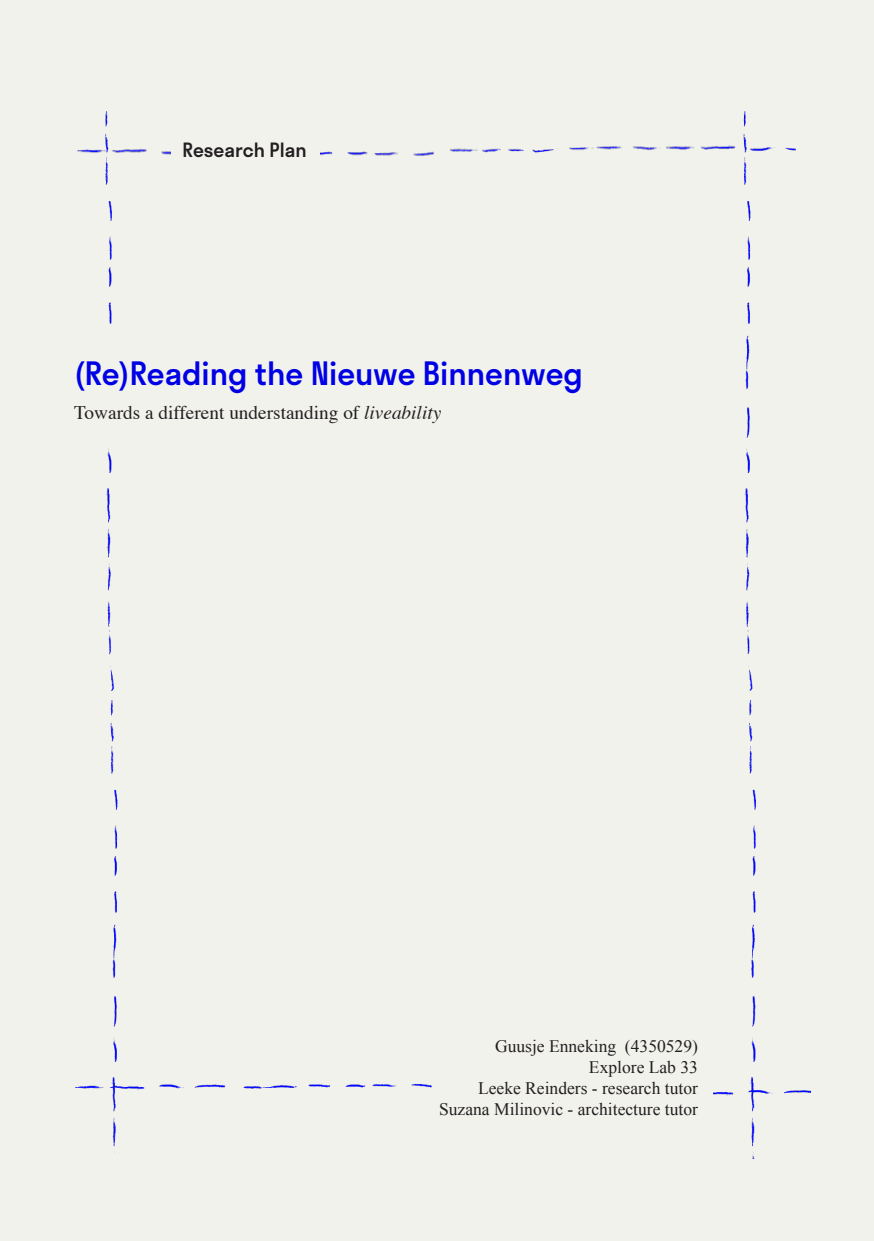
<style>
.page{position:relative;width:874px;height:1241px;background:#fff}
.page>*{position:absolute;margin:0;border:0;box-sizing:border-box;transform-origin:0 0}
.Kopje_Blauw{font:500 31.5px "Stratos";color:#0000e5}
.Kopje_Blauw-2{font:19.25px "Times";color:#231f20}
.Kopje_Kleiner{font:500 19.25px "Stratos";color:#231f20}
.t1{font:17.5px "Times New Roman";color:#231f20}
.s1{font-style:italic}
</style>
<div class="page">
<div style="left:0;top:0;width:873px;height:1240px;background:#f2f2ed"></div>
<img style="left:75px;top:1084px;width:735px;height:11px">
<img style="left:87px;top:112px;width:52px;height:1040px">
<img style="left:724px;top:112px;width:52px;height:1046px">
<div style="left:442px;top:1023px;width:270px;height:112px;background:#f2f2ed"></div>
<div style="left:46px;top:332px;width:149px;height:112px;background:#f2f2ed"></div>
<img style="left:77px;top:124px;width:718px;height:55px">
<div style="left:171px;top:103px;width:148px;height:112px;background:#f2f2ed"></div>
<p class="Kopje_Kleiner" style="left:182px;top:135px;width:125px">Research Plan</p>
<p class="Kopje_Blauw" style="left:74px;top:348px;width:510px">(Re)Reading the Nieuwe Binnenweg</p>
<p class="Kopje_Blauw-2" style="left:74px;top:394px;width:368px">Towards a different understanding of <span class="s1">liveability</span></p>
<p class="t1" style="left:495px;top:1034px;width:204px">Guusje Enneking (4350529)</p>
<p class="t1" style="left:588px;top:1055px;width:110px">Explore Lab 33</p>
<p class="t1" style="left:478px;top:1076px;width:221px">Leeke Reinders - research tutor</p>
<p class="t1" style="left:439px;top:1097px;width:260px">Suzana Milinovic - architecture tutor</p>
</div>
